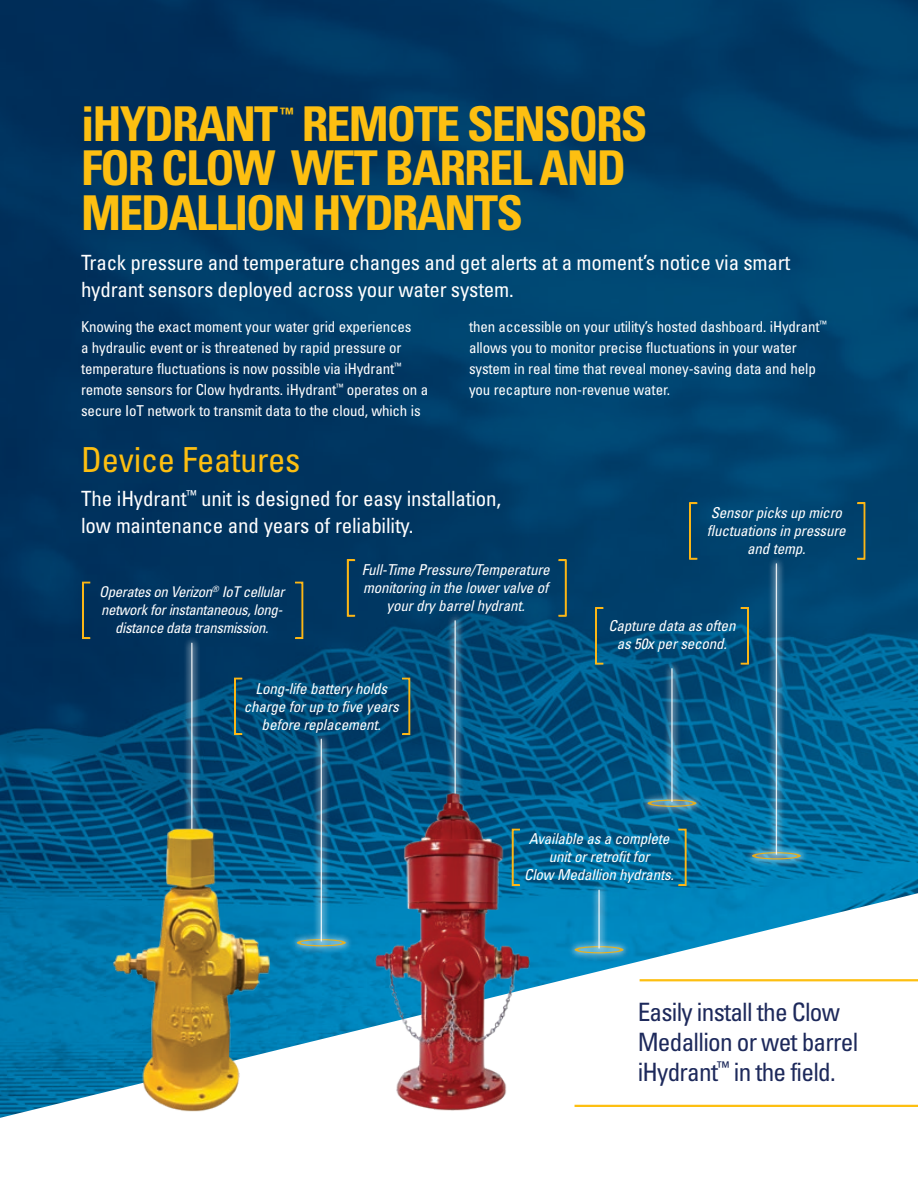
<style>
.page{position:relative;width:918px;height:1188px;background:#fff}
.page>*{position:absolute;margin:0;border:0;box-sizing:border-box;transform-origin:0 0}
.main_header_rev{font:700 condensed 48px/44.2px "Univers LT Std";letter-spacing:-.04em;color:#fdbf11}
.main_header_rev-2{font:condensed 34.5px "Univers LT Std";letter-spacing:-.01em;color:#fdbf11}
.main_header_rev-3{font:condensed 25.35px/30px "Univers LT Std";letter-spacing:-.03em;color:#1d295b}
.main_header_rev-4{font:condensed 21px/27px "Univers LT Std";letter-spacing:-.01em;color:#fff}
.body_text_reverse{font:condensed 21px/27px "Univers LT Std";letter-spacing:-.01em;color:#fff}
.main_header_rev-5{font:700 condensed 15.75px "Univers LT Std";color:#fdbf11}
.body_text_reverse-2{font:condensed 15px/21px "Univers LT Std";letter-spacing:-.01em;color:#fff}
.device_features_list{font:italic condensed 15px/18px "Univers LT Std";letter-spacing:-.01em;color:#fff;text-align:center}
.device_features_list-2{font:italic condensed 14.7px/18px "Univers LT Std";letter-spacing:-.025em;color:#fff;text-align:center}
</style>
<div class="page">
<img style="left:0;top:0;width:918px;height:1118px">
<div style="left:183px;top:635px;width:18px;height:362px;background:#fff;opacity:.88"></div>
<hr style="left:191px;top:643px;width:1px;height:346px;background:#fff">
<svg style="left:81px;top:581px;width:10px;height:59px"></svg>
<svg style="left:294px;top:581px;width:10px;height:59px"></svg>
<div style="left:640px;top:791px;width:64px;height:24px;background:#fff;opacity:.75"></div>
<svg style="left:648px;top:800px;width:48px;height:7px"></svg>
<div style="left:663px;top:661px;width:18px;height:149px;background:#fff;opacity:.88"></div>
<hr style="left:671px;top:669px;width:2px;height:133px;background:#fff">
<svg style="left:594px;top:606px;width:10px;height:59px"></svg>
<svg style="left:740px;top:606px;width:10px;height:59px"></svg>
<div style="left:567px;top:938px;width:64px;height:23px;background:#fff;opacity:.75"></div>
<svg style="left:575px;top:946px;width:49px;height:7px"></svg>
<div style="left:590px;top:882px;width:18px;height:74px;background:#fff;opacity:.88"></div>
<hr style="left:598px;top:890px;width:2px;height:58px;background:#fff">
<svg style="left:678px;top:828px;width:9px;height:59px"></svg>
<div style="left:289px;top:931px;width:64px;height:23px;background:#fff;opacity:.75"></div>
<svg style="left:297px;top:939px;width:49px;height:7px"></svg>
<div style="left:312px;top:731px;width:18px;height:218px;background:#fff;opacity:.88"></div>
<hr style="left:321px;top:739px;width:1px;height:202px;background:#fff">
<svg style="left:233px;top:677px;width:10px;height:59px"></svg>
<svg style="left:401px;top:677px;width:10px;height:59px"></svg>
<div style="left:446px;top:613px;width:18px;height:294px;background:#fff;opacity:.88"></div>
<hr style="left:455px;top:621px;width:1px;height:278px;background:#fff">
<svg style="left:346px;top:559px;width:10px;height:58px"></svg>
<svg style="left:558px;top:559px;width:9px;height:58px"></svg>
<div style="left:744px;top:844px;width:64px;height:24px;background:#fff;opacity:.75"></div>
<svg style="left:752px;top:852px;width:49px;height:7px"></svg>
<div style="left:767px;top:556px;width:18px;height:306px;background:#fff;opacity:.88"></div>
<hr style="left:776px;top:564px;width:1px;height:290px;background:#fff">
<svg style="left:688px;top:502px;width:10px;height:58px"></svg>
<svg style="left:856px;top:502px;width:10px;height:58px"></svg>
<img style="left:362px;top:787px;width:181px;height:331px">
<img style="left:105px;top:824px;width:175px;height:291px">
<hr style="left:575px;top:1105px;width:343px;height:2px;background:#fdbf11">
<hr style="left:640px;top:979px;width:278px;height:2px;background:#fdbf11">
<p class="main_header_rev" style="left:81px;top:102px;width:568px;text-indent:221px">REMOTE SENSORS<br>FOR CLOW WET BARREL AND<br>MEDALLION HYDRANTS</p>
<p class="main_header_rev-4" style="left:81px;top:249px;width:711px">Track pressure and temperature changes and get alerts at a moment’s notice via smart hydrant sensors deployed across your water system.</p>
<p class="body_text_reverse-2" style="left:81px;top:316px;width:349px">Knowing the exact moment your water grid experiences<br>a hydraulic event or is threatened by rapid pressure or temperature fluctuations is now possible via iHydrant<sup>™ </sup>remote sensors for Clow hydrants. iHydrant<sup>™</sup> operates on a secure IoT network to transmit data to the cloud, which is</p>
<p class="body_text_reverse-2" style="left:469px;top:316px;width:359px">then accessible on your utility’s hosted dashboard. iHydrant<sup>™ </sup>allows you to monitor precise fluctuations in your water system in real time that reveal money-saving data and help you recapture non-revenue water.</p>
<p class="main_header_rev-2" style="left:81px;top:438px;width:221px">Device Features</p>
<p class="body_text_reverse" style="left:81px;top:484px;width:422px">The iHydrant<sup>™</sup> unit is designed for easy installation, low maintenance and years of reliability.</p>
<p class="main_header_rev" style="left:81px;top:102px;width:199px">iHYDRANT</p>
<p class="main_header_rev-5" style="left:280px;top:103px;width:15px">™</p>
<p class="device_features_list" style="left:707px;top:503px;width:140px">Sensor picks up micro fluctuations in pressure and temp.</p>
<p class="device_features_list-2" style="left:99px;top:583px;width:187px">Operates on Verizon<sup>®</sup> IoT cellular network for instantaneous, long&shy;distance data transmission.</p>
<p class="device_features_list" style="left:362px;top:561px;width:189px">Full-Time Pressure/Temperature monitoring in the lower valve of your dry barrel hydrant.</p>
<p class="device_features_list" style="left:244px;top:679px;width:157px">Long-life battery holds charge for up to five years before replacement.</p>
<p class="device_features_list" style="left:608px;top:617px;width:129px">Capture data as often as 50x per second.</p>
<p class="device_features_list" style="left:524px;top:830px;width:151px">Available as a complete unit or retrofit for<br>Clow Medallion hydrants.</p>
<p class="main_header_rev-3" style="left:638px;top:996px;width:222px">Easily install the Clow<br>Medallion or wet barrel iHydrant<sup>™</sup> in the field.</p>
</div>
